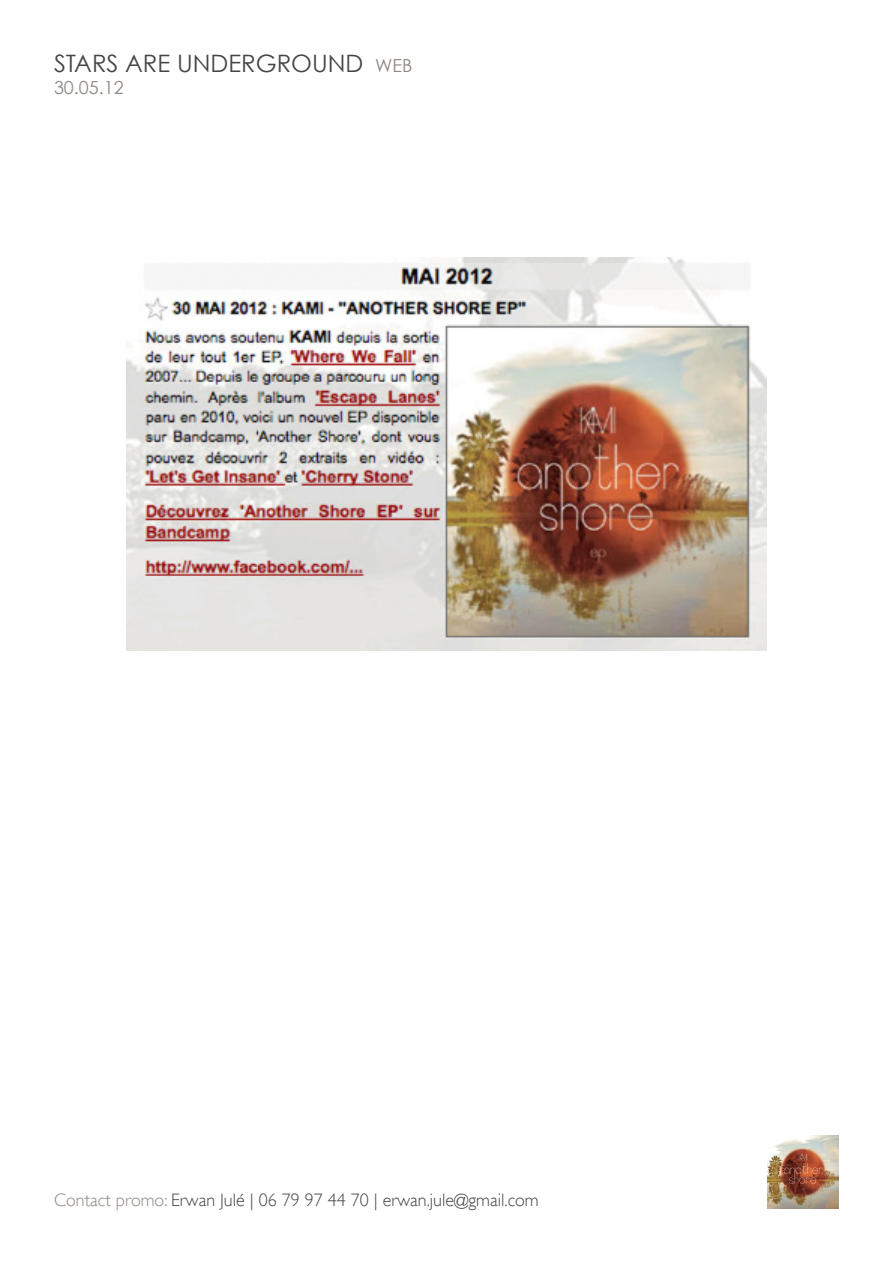
<style>
.page{position:relative;width:893px;height:1263px;background:#fff}
.page>*{position:absolute;margin:0;border:0;box-sizing:border-box;transform-origin:0 0}
.t1{font:24px "Century Gothic";color:#464544}
.t2{font:300 18px "Gill Sans";color:#464544}
.t3{font:18px "Century Gothic";color:#908882}
.s1{font-size:18px;color:#908882}
.s2{color:#908882}
</style>
<div class="page">
<img style="left:126px;top:257px;width:641px;height:393px">
<img style="left:767px;top:1135px;width:72px;height:73px">
<p class="t1" style="left:54px;top:49px;width:360px">STARS ARE UNDERGROUND <span class="s1">WEB</span></p>
<p class="t3" style="left:54px;top:76px;width:71px">30.05.12</p>
<p class="t2" style="left:54px;top:1189px;width:486px"><span class="s2">Contact promo:</span> Erwan Julé | 06 79 97 44 70 | erwan.jule@gmail.com</p>
</div>
